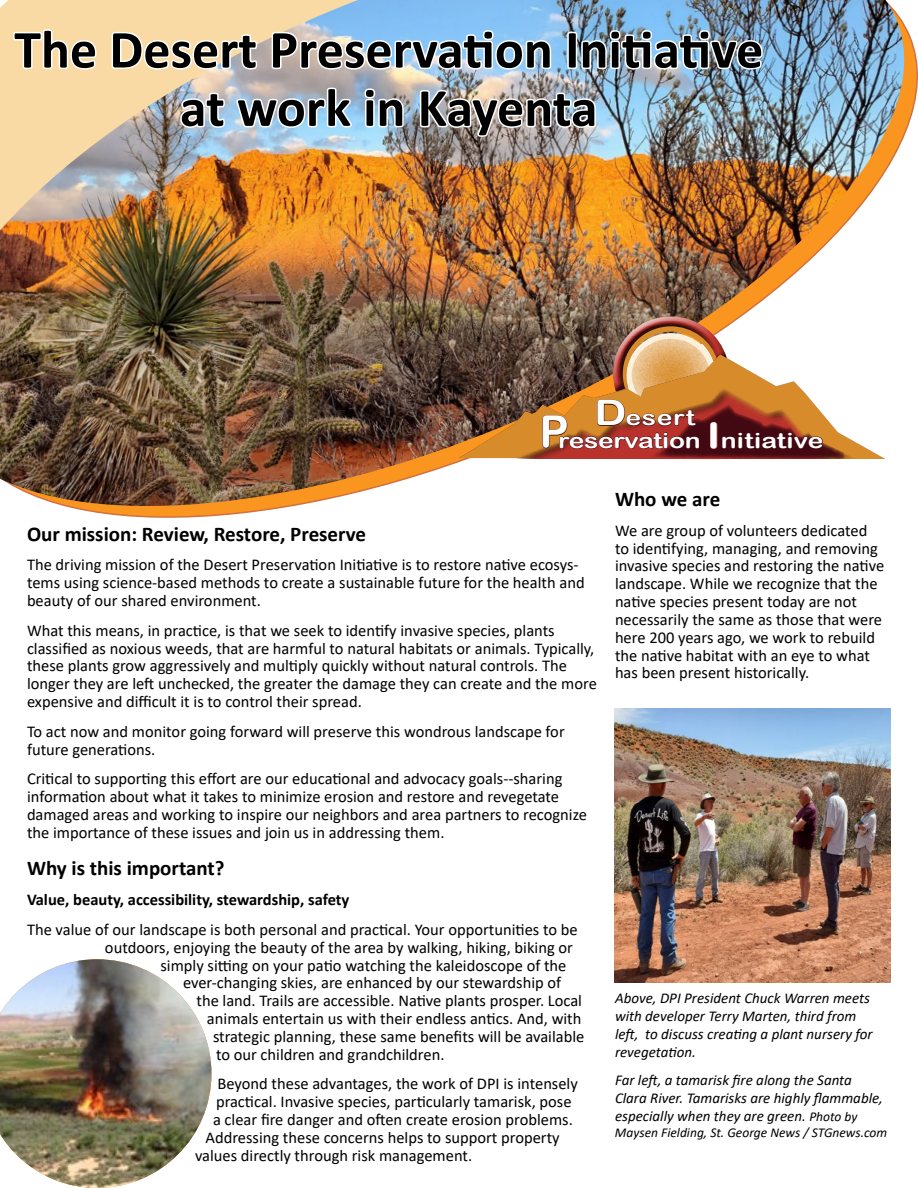
<style>
.page{position:relative;width:918px;height:1188px;background:#fff}
.page>*{position:absolute;margin:0;border:0;box-sizing:border-box;transform-origin:0 0}
.t1{font:700 54px/58.2px "Calibri";color:#000;text-align:center}
.t2{font:35.25px "Arial Rounded MT Bold";color:#fff;scale:1.25 1}
.t3{font:21.15px/22.8px "Arial Rounded MT Bold";letter-spacing:-.005em;color:#fff;scale:1.25 1}
.t4{font:700 21px "Calibri";color:#000}
.t5{font:16.5px/17.9px "Calibri";color:#000}
.t6{font:700 16.5px "Calibri";color:#000}
.t7{font:italic 15px/18px "Calibri";color:#000}
.t8{font:italic 13.5px "Calibri";color:#000}
.s1{font-size:43.95px}
.s2{font-size:35.25px}
.s3{font-size:13.5px}
</style>
<div class="page">
<img style="left:0;top:0;width:918px;height:518px">
<img style="left:0;top:959px;width:211px;height:229px">
<svg style="left:11px;top:27px;width:88px;height:45px"></svg>
<img style="left:109px;top:23px;width:656px;height:118px">
<img style="left:614px;top:708px;width:277px;height:275px">
<svg style="left:435px;top:305px;width:466px;height:213px"></svg>
<svg style="left:513px;top:311px;width:350px;height:150px"></svg>
<div style="left:719px;top:459px;width:168px;height:6px;background:#fff"></div>
<h1 class="t1" style="left:14px;top:20px;width:751px">The Desert Preservation Initiative at work in Kayenta</h1>
<h2 class="t2" style="left:594px;top:392px;width:28px">D</h2>
<p class="t3" style="left:539px;top:406px;width:229px;text-indent:86px">esert<br><span class="s1">P</span>reservation <span class="s2">I</span>nitiative</p>
<p class="t4" style="left:27px;top:519px;width:341px">Our mission: Review, Restore, Preserve</p>
<p class="t5" style="left:27px;top:556px;width:559px">The driving mission of the Desert Preservation Initiative is to restore native ecosys&shy;tems using science-based methods to create a sustainable future for the health and beauty of our shared environment.</p>
<p class="t5" style="left:27px;top:621px;width:571px">What this means, in practice, is that we seek to identify invasive species, plants classified as noxious weeds, that are harmful to natural habitats or animals. Typically, these plants grow aggressively and multiply quickly without natural controls. The longer they are left unchecked, the greater the damage they can create and the more expensive and difficult it is to control their spread.</p>
<p class="t5" style="left:27px;top:722px;width:539px">To act now and monitor going forward will preserve this wondrous landscape for future generations.</p>
<p class="t5" style="left:27px;top:770px;width:562px">Critical to supporting this effort are our educational and advocacy goals--sharing information about what it takes to minimize erosion and restore and revegetate damaged areas and working to inspire our neighbors and area partners to recognize the importance of these issues and join us in addressing them.</p>
<p class="t4" style="left:27px;top:854px;width:199px">Why is this important?</p>
<p class="t6" style="left:27px;top:888px;width:324px">Value, beauty, accessibility, stewardship, safety</p>
<p class="t5" style="left:27px;top:920px;width:552px">The value of our landscape is both personal and practical. Your opportunities to be</p>
<p class="t5" style="left:105px;top:938px;width:470px">outdoors, enjoying the beauty of the area by walking, hiking, biking or</p>
<p class="t5" style="left:161px;top:956px;width:408px">simply sitting on your patio watching the kaleidoscope of the</p>
<p class="t5" style="left:183px;top:974px;width:380px">ever-changing skies, are enhanced by our stewardship of</p>
<p class="t5" style="left:197px;top:991px;width:387px">the land. Trails are accessible. Native plants prosper. Local</p>
<p class="t5" style="left:207px;top:1009px;width:376px">animals entertain us with their endless antics. And, with</p>
<p class="t5" style="left:213px;top:1027px;width:373px">strategic planning, these same benefits will be available</p>
<p class="t5" style="left:216px;top:1045px;width:230px">to our children and grandchildren.</p>
<p class="t5" style="left:218px;top:1075px;width:362px">Beyond these advantages, the work of DPI is intensely</p>
<p class="t5" style="left:216px;top:1092px;width:357px">practical. Invasive species, particularly tamarisk, pose</p>
<p class="t5" style="left:213px;top:1110px;width:361px">a clear fire danger and often create erosion problems.</p>
<p class="t5" style="left:205px;top:1128px;width:356px">Addressing these concerns helps to support property</p>
<p class="t5" style="left:195px;top:1146px;width:279px">values directly through risk management.</p>
<p class="t4" style="left:615px;top:484px;width:107px">Who we are</p>
<p class="t5" style="left:615px;top:521px;width:271px">We are group of volunteers dedicated to identifying, managing, and removing invasive species and restoring the native landscape. While we recognize that the native species present today are not necessarily the same as those that were here 200 years ago, we work to rebuild the native habitat with an eye to what has been present historically.</p>
<p class="t7" style="left:615px;top:988px;width:259px">Above, DPI President Chuck Warren meets with developer Terry Marten, third from left, to discuss creating a plant nursery for revegetation.</p>
<p class="t7" style="left:615px;top:1070px;width:270px">Far left, a tamarisk fire along the Santa<br>Clara River. Tamarisks are highly flammable, especially when they are green. <span class="s3">Photo by</span></p>
<p class="t8" style="left:615px;top:1123px;width:274px">Maysen Fielding, St. George News / STGnews.com</p>
</div>
